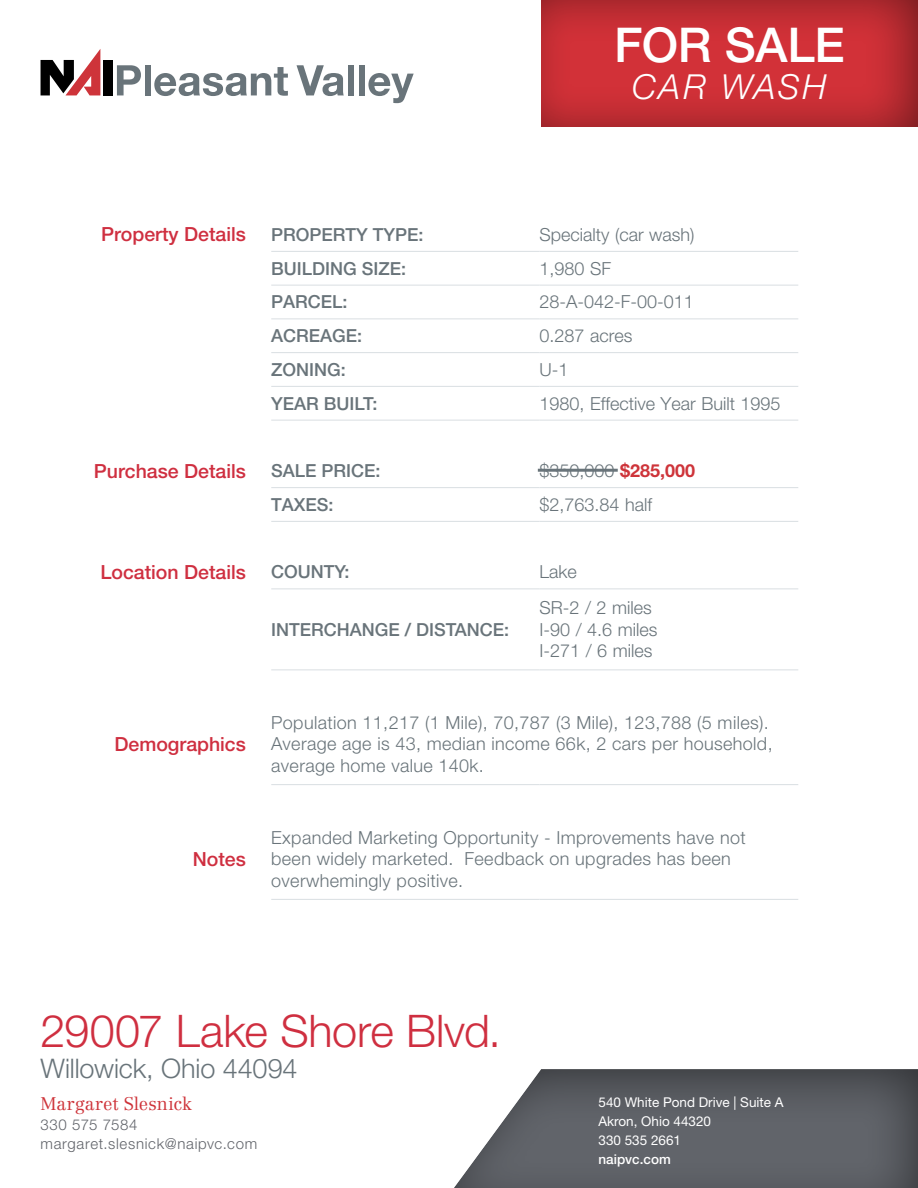
<style>
.page{position:relative;width:918px;height:1188px;background:#fff}
.page>*{position:absolute;margin:0;border:0;box-sizing:border-box;transform-origin:0 0}
.t1{font:500 48px "Helvetica Neue LT Std";letter-spacing:-.01em;color:#fff}
.t2{font:300 45px "Helvetica Neue LT Std";letter-spacing:-.005em;color:#cf2f40}
.t3{font:italic 300 34.5px "Helvetica Neue LT Std";letter-spacing:.07em;color:#fff}
.t4{font:300 27px "Helvetica Neue LT Std";letter-spacing:-.005em;color:#69747a}
.t5{font:500 19.5px "Helvetica Neue LT Std";color:#cf2f40}
.t6{font:300 18px/21.6px "Helvetica Neue LT Std";letter-spacing:.02em;color:#69747a}
.t7{font:300 18px/21.6px "Helvetica Neue LT Std";color:#69747a}
.t8{font:500 18px "Helvetica Neue LT Std";color:#69747a}
.t9{font:300 18px "Centennial LT Std";letter-spacing:.005em;color:#ce343a}
.t10{font:300 15px/19.5px "Helvetica Neue LT Std";letter-spacing:.045em;color:#61646a}
.t11{font:13.5px/19px "Helvetica Neue LT Std";color:#fff}
.t12{font:500 13.5px "Helvetica Neue LT Std";color:#fff}
.s1{font-weight:700;color:#ce343a}
</style>
<div class="page">
<div style="left:104px;top:60px;width:9px;height:35px;background:#000"></div>
<svg style="left:41px;top:49px;width:59px;height:46px"></svg>
<svg style="left:117px;top:65px;width:24px;height:30px"></svg>
<div style="left:145px;top:65px;width:6px;height:30px;background:#69747a"></div>
<svg style="left:154px;top:67px;width:134px;height:29px"></svg>
<svg style="left:297px;top:65px;width:47px;height:31px"></svg>
<div style="left:348px;top:65px;width:6px;height:30px;background:#69747a"></div>
<div style="left:359px;top:65px;width:6px;height:30px;background:#69747a"></div>
<svg style="left:368px;top:73px;width:46px;height:30px"></svg>
<div style="left:430px;top:1056px;width:488px;height:132px;background:#000;opacity:.5"></div>
<hr style="left:271px;top:251px;width:269px;height:1px;background:#d9dee2">
<hr style="left:540px;top:251px;width:258px;height:1px;background:#d9dee2">
<hr style="left:271px;top:285px;width:269px;height:1px;background:#d9dee2">
<hr style="left:540px;top:285px;width:258px;height:1px;background:#d9dee2">
<hr style="left:271px;top:319px;width:269px;height:1px;background:#d9dee2">
<hr style="left:540px;top:319px;width:258px;height:1px;background:#d9dee2">
<hr style="left:271px;top:352px;width:269px;height:1px;background:#d9dee2">
<hr style="left:540px;top:352px;width:258px;height:1px;background:#d9dee2">
<hr style="left:271px;top:386px;width:269px;height:1px;background:#d9dee2">
<hr style="left:540px;top:386px;width:258px;height:1px;background:#d9dee2">
<hr style="left:271px;top:420px;width:269px;height:1px;background:#d9dee2">
<hr style="left:540px;top:420px;width:258px;height:1px;background:#d9dee2">
<hr style="left:271px;top:487px;width:269px;height:1px;background:#d9dee2">
<hr style="left:540px;top:487px;width:258px;height:1px;background:#d9dee2">
<hr style="left:271px;top:521px;width:269px;height:1px;background:#d9dee2">
<hr style="left:540px;top:521px;width:258px;height:1px;background:#d9dee2">
<hr style="left:271px;top:589px;width:269px;height:1px;background:#d9dee2">
<hr style="left:540px;top:589px;width:258px;height:1px;background:#d9dee2">
<hr style="left:271px;top:784px;width:269px;height:1px;background:#d9dee2">
<hr style="left:540px;top:784px;width:258px;height:1px;background:#d9dee2">
<hr style="left:271px;top:899px;width:269px;height:1px;background:#d9dee2">
<hr style="left:540px;top:899px;width:258px;height:1px;background:#d9dee2">
<hr style="left:271px;top:670px;width:269px;height:1px;background:#d9dee2">
<hr style="left:540px;top:670px;width:258px;height:1px;background:#d9dee2">
<div style="left:527px;top:0;width:391px;height:130px;background:#000;opacity:.51"></div>
<hr style="left:538px;top:469px;width:80px;height:3px;background:#69747a">
<h1 class="t1" style="left:614px;top:16px;width:232px">FOR SALE</h1>
<h3 class="t3" style="left:632px;top:67px;width:196px">CAR WASH</h3>
<p class="t5" style="left:101px;top:223px;width:146px">Property Details</p>
<p class="t8" style="left:271px;top:224px;width:154px">PROPERTY TYPE:</p>
<p class="t7" style="left:540px;top:223px;width:157px">Specialty (car wash)</p>
<p class="t8" style="left:271px;top:258px;width:137px">BUILDING SIZE:</p>
<p class="t6" style="left:540px;top:257px;width:73px">1,980 SF</p>
<p class="t8" style="left:271px;top:291px;width:78px">PARCEL:</p>
<p class="t7" style="left:540px;top:291px;width:156px">28-A-042-F-00-011</p>
<p class="t8" style="left:271px;top:325px;width:93px">ACREAGE:</p>
<p class="t7" style="left:540px;top:325px;width:94px">0.287 acres</p>
<p class="t8" style="left:271px;top:359px;width:76px">ZONING:</p>
<p class="t6" style="left:540px;top:358px;width:30px">U-1</p>
<p class="t8" style="left:271px;top:393px;width:108px">YEAR BUILT:</p>
<p class="t7" style="left:540px;top:392px;width:243px">1980, Effective Year Built 1995</p>
<p class="t5" style="left:94px;top:459px;width:154px">Purchase Details</p>
<p class="t8" style="left:271px;top:460px;width:111px">SALE PRICE:</p>
<p class="t6" style="left:540px;top:460px;width:157px">$350,000 <span class="s1">$285,000</span></p>
<p class="t8" style="left:271px;top:494px;width:64px">TAXES:</p>
<p class="t7" style="left:540px;top:493px;width:114px">$2,763.84 half</p>
<p class="t5" style="left:100px;top:560px;width:147px">Location Details</p>
<p class="t8" style="left:271px;top:561px;width:80px">COUNTY:</p>
<p class="t6" style="left:540px;top:561px;width:39px">Lake</p>
<p class="t5" style="left:114px;top:733px;width:133px">Demographics</p>
<p class="t5" style="left:193px;top:847px;width:55px">Notes</p>
<p class="t8" style="left:271px;top:619px;width:240px">INTERCHANGE / DISTANCE:</p>
<p class="t7" style="left:540px;top:597px;width:119px">SR-2 / 2 miles<br>I-90 / 4.6 miles<br>I-271 / 6 miles</p>
<p class="t6" style="left:271px;top:711px;width:503px">Population 11,217 (1 Mile), 70,787 (3 Mile), 123,788 (5 miles).<br>Average age is 43, median income 66k, 2 cars per household, average home value 140k.</p>
<p class="t6" style="left:271px;top:826px;width:476px">Expanded Marketing Opportunity - Improvements have not been widely marketed. Feedback on upgrades has been overwhemingly positive.</p>
<h2 class="t2" style="left:40px;top:1003px;width:462px">29007 Lake Shore Blvd.</h2>
<h3 class="t4" style="left:40px;top:1052px;width:259px">Willowick, Ohio 44094</h3>
<p class="t9" style="left:40px;top:1093px;width:153px">Margaret Slesnick</p>
<p class="t10" style="left:40px;top:1114px;width:218px">330 575 7584 margaret.slesnick@naipvc.com</p>
<p class="t11" style="left:598px;top:1092px;width:187px">540 White Pond Drive | Suite A<br>Akron, Ohio 44320<br>330 535 2661</p>
<p class="t12" style="left:598px;top:1151px;width:74px">naipvc.com</p>
</div>
